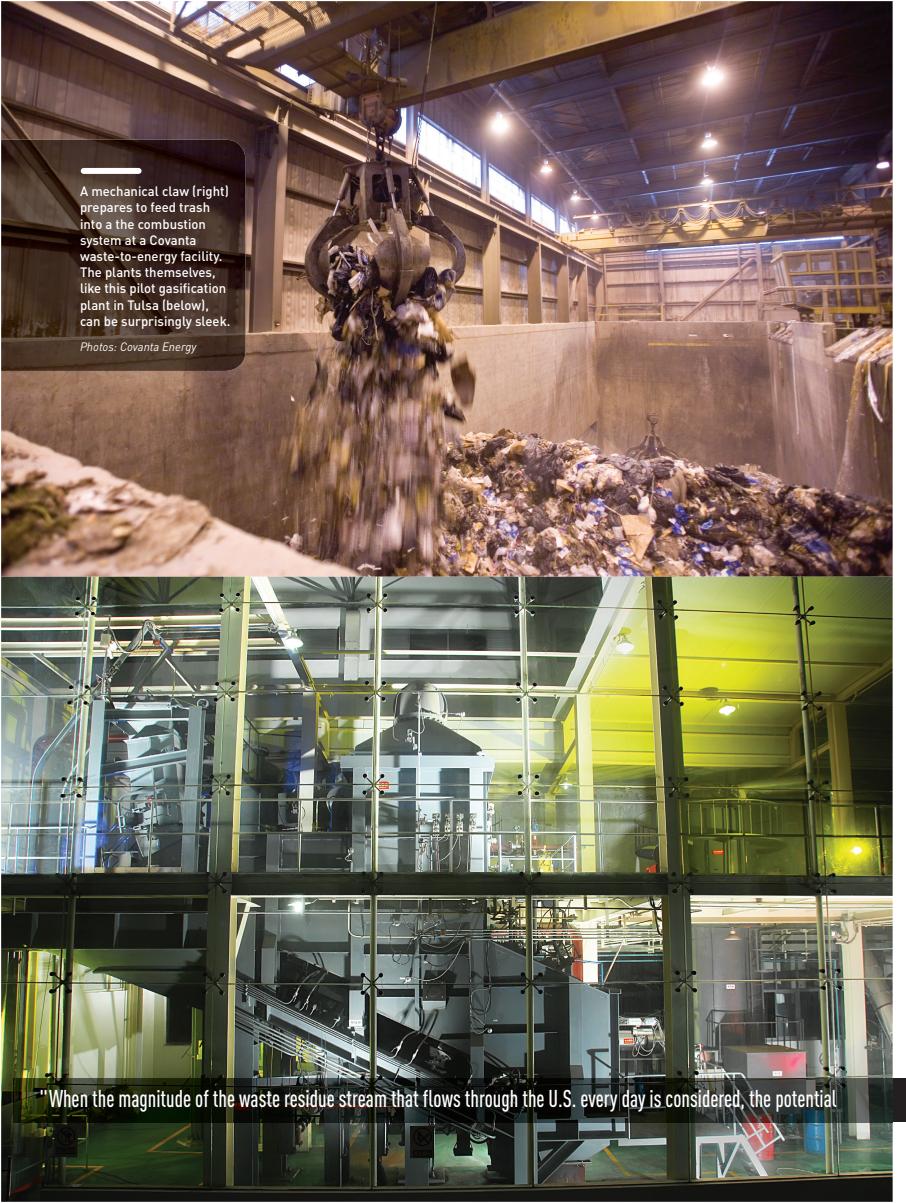
<style>
.page{position:relative;width:906px;height:1203px;background:#fff}
.page>*{position:absolute;margin:0;border:0;box-sizing:border-box;transform-origin:0 0}
.t1{font:500 condensed 24px "DINOT";color:#fff;scale:.9 1}
.t2{font:500 13.5px/16.2px "DINOT";color:#fff}
.t3{font:italic 12px "DINOT";color:#fff}
</style>
<div class="page">
<img style="left:1px;top:1px;width:891px;height:575px">
<img style="left:1px;top:140px;width:244px;height:231px">
<img style="left:1px;top:576px;width:891px;height:625px">
<svg style="left:892px;top:1078px;width:1px;height:44px"></svg>
<img style="left:13px;top:1078px;width:879px;height:44px">
<div style="left:893px;top:1078px;width:12px;height:44px;background:#231f20"></div>
<div style="left:84px;top:168px;width:55px;height:6px;background:#fff"></div>
<p class="t2" style="left:80px;top:183px;width:152px">A mechanical claw (right) prepares to feed trash into a the combustion system at a Covanta waste-to-energy facility.<br>The plants themselves, like this pilot gasification plant in Tulsa (below), can be surprisingly sleek.</p>
<p class="t3" style="left:80px;top:339px;width:118px">Photos: Covanta Energy</p>
<h1 class="t1" style="left:39px;top:1083px;width:887px">"When the magnitude of the waste residue stream that flows through the U.S. every day is considered, the potential</h1>
</div>
